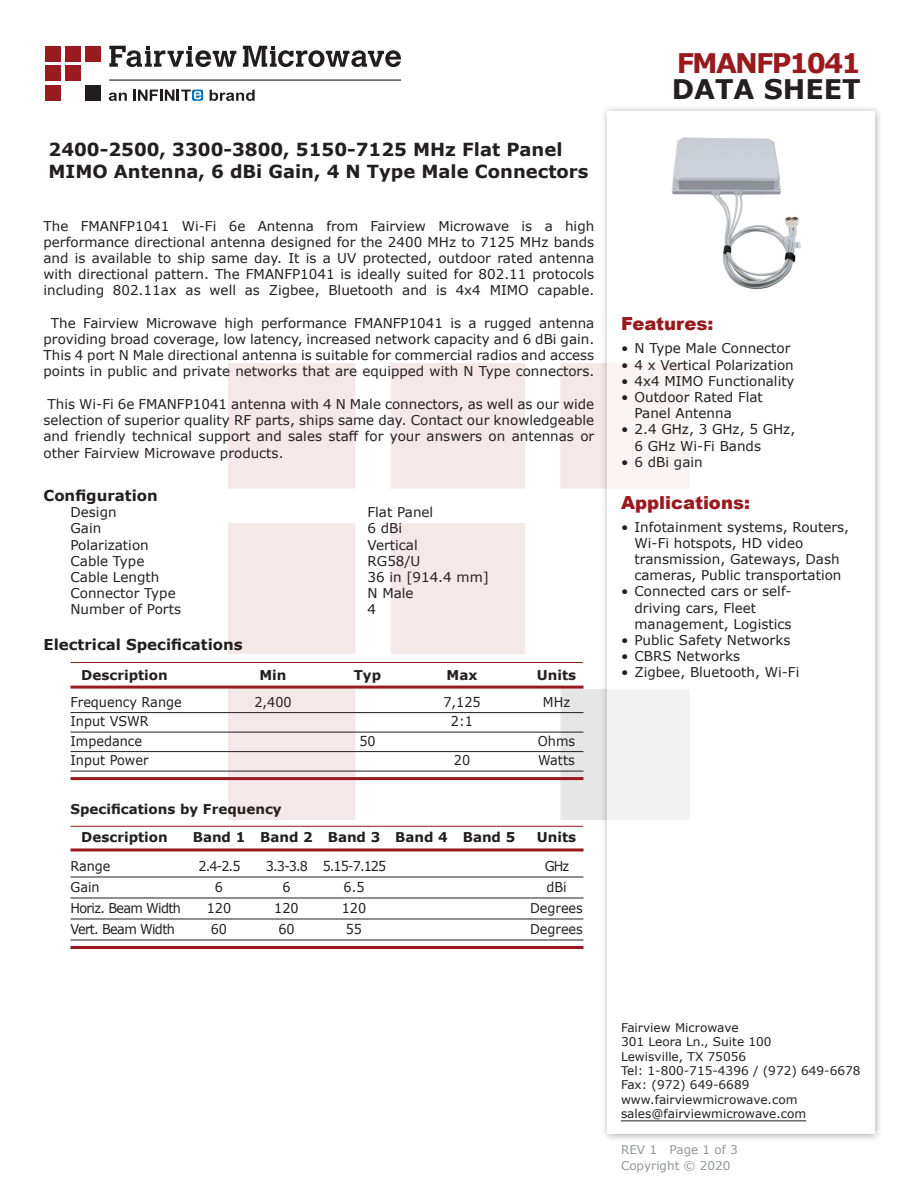
<style>
.page{position:relative;width:918px;height:1188px;background:#fff}
.page>*{position:absolute;margin:0;border:0;box-sizing:border-box;transform-origin:0 0}
.FM{font:700 27px "Verdana";letter-spacing:-.07em;color:#981a1e}
.t1{font:700 27px "Verdana";color:#231f20}
.Web_Description_Para{font:700 18px/21.6px "Verdana";color:#231f20}
.Applications_Header{font:900 18px "Arial";color:#981a1e}
.Head1{font:700 15px "Verdana";color:#231f20}
.MarketingDescription{font:13.5px/16.2px "Verdana";color:#231f20}
.Specs_Para{font:13.5px "Verdana";color:#231f20}
.Table_Body_Frequency{font:13.5px "Verdana";color:#231f20;scale:.95 1}
.Table-Body{font:13.5px "Verdana";color:#231f20;scale:.95 1}
.Table_Header_Frequen{font:700 13.5px "Verdana";color:#231f20}
.Table_Body_Frequency-2{font:13.5px "Verdana";letter-spacing:-.05em;color:#231f20;scale:.95 1}
.Table-Header{font:700 13.5px "Verdana";color:#231f20}
.Head2{font:700 13.5px "Verdana";color:#231f20}
.FM_Info{font:12px "Verdana";color:#231f20}
.REV_Info{font:12px "Verdana";color:#939598}
</style>
<div class="page">
<div style="left:45px;top:46px;width:16px;height:15px;background:#971b1f"></div>
<div style="left:65px;top:66px;width:16px;height:15px;background:#971b1f"></div>
<div style="left:85px;top:85px;width:16px;height:16px;background:#211d1e"></div>
<div style="left:45px;top:85px;width:16px;height:16px;background:#971b1f"></div>
<div style="left:85px;top:46px;width:16px;height:15px;background:#971b1f"></div>
<div style="left:45px;top:66px;width:16px;height:15px;background:#971b1f"></div>
<div style="left:65px;top:46px;width:16px;height:15px;background:#971b1f"></div>
<svg style="left:109px;top:46px;width:292px;height:21px"></svg>
<svg style="left:192px;top:90px;width:11px;height:11px"></svg>
<svg style="left:133px;top:90px;width:68px;height:11px"></svg>
<svg style="left:210px;top:90px;width:45px;height:11px"></svg>
<svg style="left:109px;top:93px;width:18px;height:8px"></svg>
<hr style="left:109px;top:80px;width:292px;height:1px;background:#211d1e">
<hr style="left:70px;top:662px;width:513px;height:1px;background:#981a1e">
<hr style="left:70px;top:686px;width:514px;height:3px;background:#981a1e">
<hr style="left:70px;top:712px;width:514px;height:1px;background:#231f20">
<hr style="left:70px;top:732px;width:514px;height:1px;background:#231f20">
<hr style="left:70px;top:751px;width:514px;height:1px;background:#231f20">
<hr style="left:70px;top:771px;width:514px;height:1px;background:#231f20">
<hr style="left:70px;top:777px;width:514px;height:3px;background:#981a1e">
<hr style="left:70px;top:826px;width:513px;height:1px;background:#981a1e">
<hr style="left:70px;top:848px;width:514px;height:3px;background:#981a1e">
<hr style="left:70px;top:877px;width:514px;height:1px;background:#231f20">
<hr style="left:70px;top:898px;width:514px;height:1px;background:#231f20">
<hr style="left:70px;top:919px;width:514px;height:1px;background:#231f20">
<hr style="left:70px;top:940px;width:514px;height:1px;background:#231f20">
<hr style="left:70px;top:946px;width:513px;height:3px;background:#981a1e">
<div style="left:600px;top:104px;width:284px;height:1039px;background:#231f20;opacity:.75"></div>
<div style="left:608px;top:111px;width:267px;height:1023px;background:#fff"></div>
<hr style="left:621px;top:1120px;width:185px;height:1px;background:#231f20">
<img style="left:671px;top:137px;width:130px;height:153px">
<p class="Web_Description_Para" style="left:49px;top:139px;width:542px">2400-2500, 3300-3800, 5150-7125 MHz Flat Panel<br>MIMO Antenna, 6 dBi Gain, 4 N Type Male Connectors</p>
<p class="MarketingDescription" style="left:44px;top:217px;width:552px;text-align:justify">The FMANFP1041 Wi-Fi 6e Antenna from Fairview Microwave is a high performance directional antenna designed for the 2400 MHz to 7125 MHz bands and is available to ship same day. It is a UV protected, outdoor rated antenna with directional pattern. The FMANFP1041 is ideally suited for 802.11 protocols including 802.11ax as well as Zigbee, Bluetooth and is 4x4 MIMO capable.</p>
<p class="MarketingDescription" style="left:44px;top:315px;width:552px;text-align:center">The Fairview Microwave high performance FMANFP1041 is a rugged antenna providing broad coverage, low latency, increased network capacity and 6 dBi gain.<br>This 4 port N Male directional antenna is suitable for commercial radios and access points in public and private networks that are equipped with N Type connectors.</p>
<p class="MarketingDescription" style="left:44px;top:396px;width:552px;text-align:justify">This Wi-Fi 6e FMANFP1041 antenna with 4 N Male connectors, as well as our wide selection of superior quality RF parts, ships same day. Contact our knowledgeable and friendly technical support and sales staff for your answers on antennas or other Fairview Microwave products.</p>
<p class="Head1" style="left:44px;top:485px;width:116px">Configuration</p>
<p class="Specs_Para" style="left:70px;top:503px;width:48px">Design</p>
<p class="Specs_Para" style="left:368px;top:503px;width:67px">Flat Panel</p>
<p class="Specs_Para" style="left:70px;top:519px;width:32px">Gain</p>
<p class="Specs_Para" style="left:368px;top:519px;width:36px">6 dBi</p>
<p class="Specs_Para" style="left:70px;top:536px;width:80px">Polarization</p>
<p class="Specs_Para" style="left:368px;top:536px;width:52px">Vertical</p>
<p class="Specs_Para" style="left:70px;top:552px;width:75px">Cable Type</p>
<p class="Specs_Para" style="left:368px;top:552px;width:55px">RG58/U</p>
<p class="Specs_Para" style="left:70px;top:568px;width:90px">Cable Length</p>
<p class="Specs_Para" style="left:368px;top:568px;width:123px">36 in [914.4 mm]</p>
<p class="Specs_Para" style="left:70px;top:584px;width:107px">Connector Type</p>
<p class="Specs_Para" style="left:368px;top:584px;width:48px">N Male</p>
<p class="Specs_Para" style="left:70px;top:600px;width:112px">Number of Ports</p>
<p class="Specs_Para" style="left:368px;top:600px;width:10px">4</p>
<p class="Head1" style="left:44px;top:634px;width:201px">Electrical Specifications</p>
<p class="Table-Header" style="left:81px;top:665px;width:88px">Description</p>
<p class="Table-Header" style="left:259px;top:665px;width:29px">Min</p>
<p class="Table-Header" style="left:354px;top:665px;width:29px">Typ</p>
<p class="Table-Header" style="left:447px;top:665px;width:32px">Max</p>
<p class="Table-Header" style="left:537px;top:665px;width:41px">Units</p>
<p class="Table-Body" style="left:70px;top:692px;width:119px">Frequency Range</p>
<p class="Table-Body" style="left:254px;top:692px;width:41px">2,400</p>
<p class="Table-Body" style="left:443px;top:692px;width:41px">7,125</p>
<p class="Table-Body" style="left:543px;top:692px;width:30px">MHz</p>
<p class="Table-Body" style="left:70px;top:712px;width:84px">Input VSWR</p>
<p class="Table-Body" style="left:451px;top:712px;width:25px">2:1</p>
<p class="Table-Body" style="left:70px;top:731px;width:77px">Impedance</p>
<p class="Table-Body" style="left:359px;top:731px;width:19px">50</p>
<p class="Table-Body" style="left:538px;top:731px;width:41px">Ohms</p>
<p class="Table-Body" style="left:70px;top:751px;width:84px">Input Power</p>
<p class="Table-Body" style="left:454px;top:751px;width:19px">20</p>
<p class="Table-Body" style="left:538px;top:751px;width:40px">Watts</p>
<p class="Head2" style="left:70px;top:800px;width:213px">Specifications by Frequency</p>
<p class="Table_Header_Frequen" style="left:81px;top:828px;width:88px">Description</p>
<p class="Table_Header_Frequen" style="left:193px;top:828px;width:324px">Band 1 Band 2 Band 3 Band 4 Band 5</p>
<p class="Table_Header_Frequen" style="left:537px;top:828px;width:41px">Units</p>
<p class="Table_Body_Frequency" style="left:70px;top:857px;width:44px">Range</p>
<p class="Table_Body_Frequency" style="left:198px;top:857px;width:46px">2.4-2.5</p>
<p class="Table_Body_Frequency" style="left:266px;top:857px;width:128px">3.3-3.8 5.15-7.125</p>
<p class="Table_Body_Frequency" style="left:545px;top:857px;width:27px">GHz</p>
<p class="Table_Body_Frequency" style="left:70px;top:878px;width:32px">Gain</p>
<p class="Table_Body_Frequency" style="left:215px;top:878px;width:10px">6</p>
<p class="Table_Body_Frequency" style="left:282px;top:878px;width:10px">6</p>
<p class="Table_Body_Frequency" style="left:344px;top:878px;width:24px">6.5</p>
<p class="Table_Body_Frequency" style="left:546px;top:878px;width:23px">dBi</p>
<p class="Table_Body_Frequency-2" style="left:70px;top:899px;width:118px">Horiz. Beam Width</p>
<p class="Table_Body_Frequency" style="left:207px;top:899px;width:27px">120</p>
<p class="Table_Body_Frequency" style="left:274px;top:899px;width:27px">120</p>
<p class="Table_Body_Frequency" style="left:342px;top:899px;width:27px">120</p>
<p class="Table_Body_Frequency" style="left:530px;top:899px;width:57px">Degrees</p>
<p class="Table_Body_Frequency-2" style="left:70px;top:920px;width:111px">Vert. Beam Width</p>
<p class="Table_Body_Frequency" style="left:211px;top:920px;width:19px">60</p>
<p class="Table_Body_Frequency" style="left:278px;top:920px;width:19px">60</p>
<p class="Table_Body_Frequency" style="left:346px;top:920px;width:19px">55</p>
<p class="Table_Body_Frequency" style="left:530px;top:920px;width:57px">Degrees</p>
<p class="FM" style="left:677px;top:44px;width:186px">FMANFP1041</p>
<p class="t1" style="left:672px;top:70px;width:191px">DATA SHEET</p>
<p class="Applications_Header" style="left:621px;top:311px;width:94px">Features:</p>
<p class="MarketingDescription" style="left:621px;top:340px;width:171px">• N Type Male Connector</p>
<p class="MarketingDescription" style="left:621px;top:356px;width:174px">• 4 x Vertical Polarization</p>
<p class="MarketingDescription" style="left:621px;top:373px;width:175px">• 4x4 MIMO Functionality</p>
<p class="MarketingDescription" style="left:634px;top:389px;width:130px;text-indent:-14px">• Outdoor Rated Flat<br>Panel Antenna</p>
<p class="MarketingDescription" style="left:634px;top:421px;width:162px;text-indent:-14px">• 2.4 GHz, 3 GHz, 5 GHz,<br>6 GHz Wi-Fi Bands</p>
<p class="MarketingDescription" style="left:621px;top:454px;width:83px">• 6 dBi gain</p>
<p class="Applications_Header" style="left:621px;top:489px;width:131px">Applications:</p>
<p class="MarketingDescription" style="left:634px;top:518px;width:216px;text-indent:-14px">• Infotainment systems, Routers,<br>Wi-Fi hotspots, HD video transmission, Gateways, Dash cameras, Public transportation</p>
<p class="MarketingDescription" style="left:634px;top:583px;width:159px;text-indent:-14px">• Connected cars or self&shy;driving cars, Fleet management, Logistics</p>
<p class="MarketingDescription" style="left:621px;top:632px;width:171px">• Public Safety Networks</p>
<p class="MarketingDescription" style="left:621px;top:648px;width:121px">• CBRS Networks</p>
<p class="MarketingDescription" style="left:621px;top:664px;width:180px">• Zigbee, Bluetooth, Wi-Fi</p>
<p class="FM_Info" style="left:621px;top:1019px;width:119px">Fairview Microwave</p>
<p class="FM_Info" style="left:621px;top:1034px;width:152px">301 Leora Ln., Suite 100</p>
<p class="FM_Info" style="left:621px;top:1048px;width:127px">Lewisville, TX 75056</p>
<p class="FM_Info" style="left:621px;top:1062px;width:241px">Tel: 1-800-715-4396 / (972) 649-6678</p>
<p class="FM_Info" style="left:621px;top:1077px;width:130px">Fax: (972) 649-6689</p>
<p class="FM_Info" style="left:621px;top:1091px;width:178px">www.fairviewmicrowave.com</p>
<p class="FM_Info" style="left:621px;top:1106px;width:187px">sales@fairviewmicrowave.com</p>
<p class="REV_Info" style="left:621px;top:1141px;width:118px">REV 1 Page 1 of 3</p>
<p class="REV_Info" style="left:621px;top:1157px;width:111px">Copyright © 2020</p>
</div>
